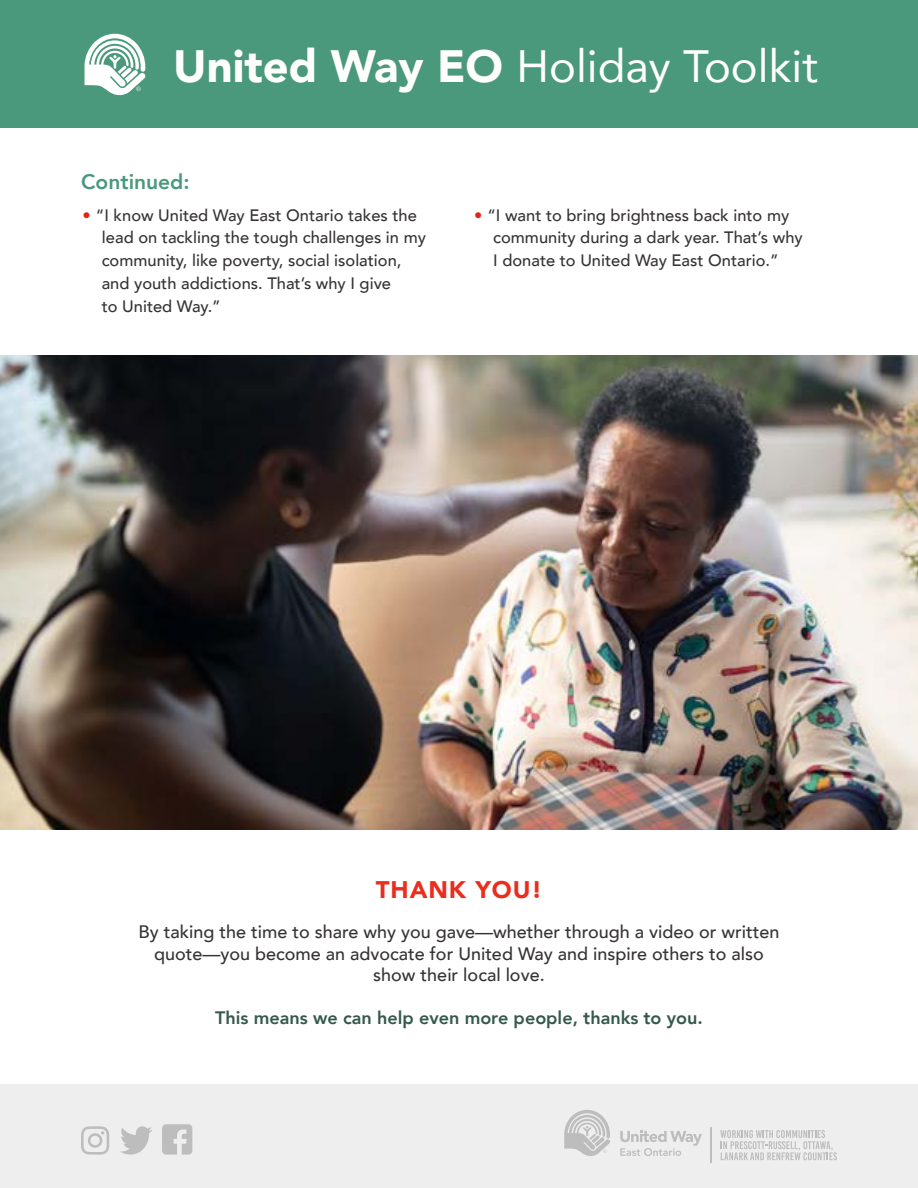
<style>
.page{position:relative;width:918px;height:1188px;background:#fff}
.page>*{position:absolute;margin:0;border:0;box-sizing:border-box;transform-origin:0 0}
.t1{font:45.15px "Avenir";color:#fff}
.t2{font:900 24px "Avenir";letter-spacing:.04em;color:#ea2e1e}
.t3{font:800 21px "Avenir";color:#4a997c}
.t4{font:500 18px/21.6px "Avenir";color:#373334;text-align:center}
.t5{font:800 18px "Avenir";color:#34594b}
.t6{font:500 16.5px/22.8px "Avenir";color:#373334}
.s1{font-weight:900}
.s2{color:#e1251b}
</style>
<div class="page">
<div style="left:0;top:0;width:918px;height:127px;background:#4a997c"></div>
<div style="left:0;top:1084px;width:918px;height:104px;background:#eee"></div>
<svg style="left:720px;top:1130px;width:117px;height:30px"></svg>
<hr style="left:710px;top:1128px;width:1px;height:35px;background:#bdbdbd">
<svg style="left:620px;top:1131px;width:82px;height:25px"></svg>
<svg style="left:564px;top:1110px;width:46px;height:46px"></svg>
<img style="left:0;top:356px;width:918px;height:473px">
<svg style="left:120px;top:1126px;width:32px;height:29px"></svg>
<svg style="left:162px;top:1124px;width:30px;height:31px"></svg>
<svg style="left:81px;top:1126px;width:28px;height:29px"></svg>
<svg style="left:85px;top:34px;width:60px;height:62px"></svg>
<h1 class="t1" style="left:173px;top:30px;width:646px"><span class="s1">United Way EO</span> Holiday Toolkit</h1>
<p class="t3" style="left:81px;top:166px;width:110px">Continued:</p>
<p class="t6" style="left:102px;top:202px;width:326px;text-indent:-19px"><span class="s2">•</span> “I know United Way East Ontario takes the lead on tackling the tough challenges in my community, like poverty, social isolation, and youth addictions. That’s why I give<br>to United Way.”</p>
<p class="t6" style="left:493px;top:202px;width:311px;text-indent:-19px"><span class="s2">•</span> “I want to bring brightness back into my community during a dark year. That’s why<br>I donate to United Way East Ontario.”</p>
<h2 class="t2" style="left:376px;top:869px;width:168px">THANK YOU!</h2>
<p class="t4" style="left:138px;top:920px;width:643px">By taking the time to share why you gave—whether through a video or written quote—you become an advocate for United Way and inspire others to also show their local love.</p>
<p class="t5" style="left:215px;top:1004px;width:489px">This means we can help even more people, thanks to you.</p>
</div>
